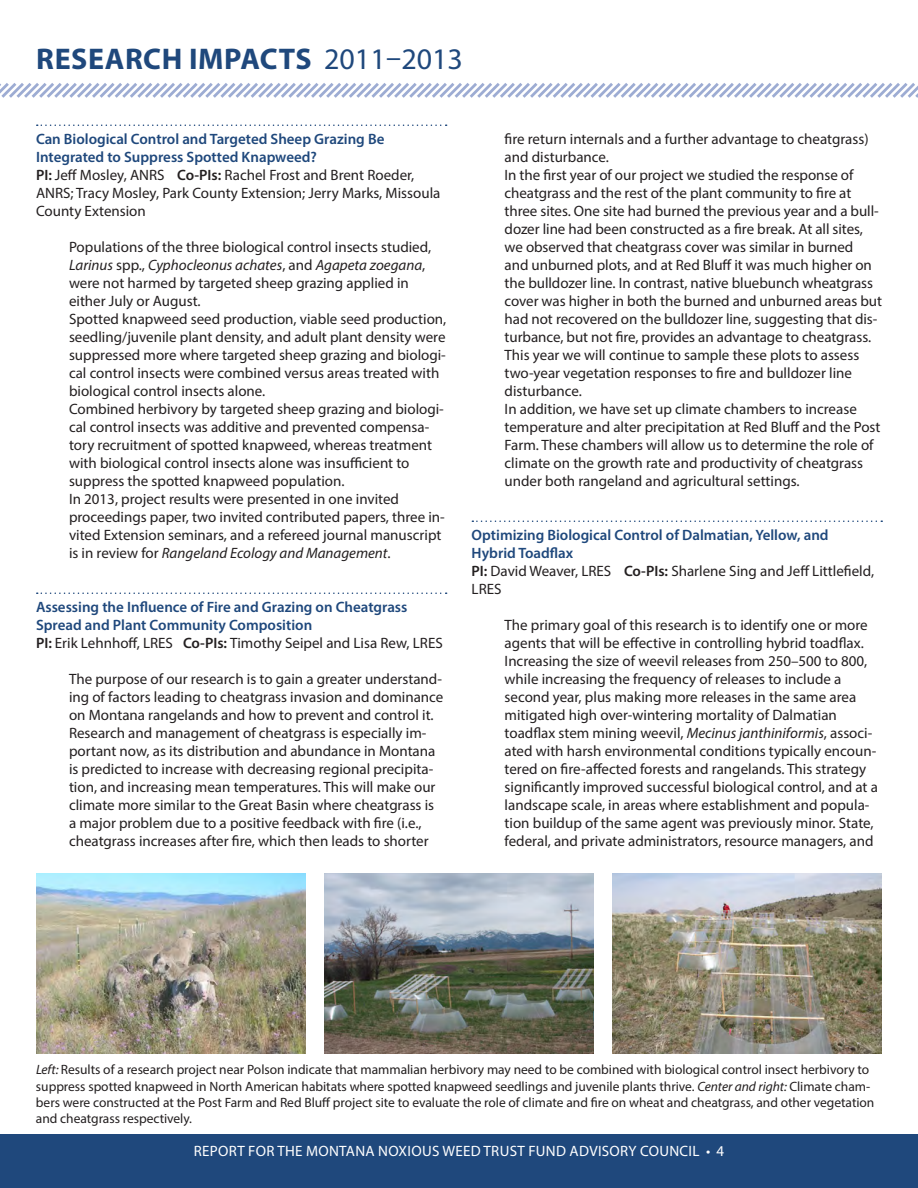
<style>
.page{position:relative;width:918px;height:1188px;background:#fff}
.page>*{position:absolute;margin:0;border:0;box-sizing:border-box;transform-origin:0 0}
.t1{font:700 30px "Myriad Pro";letter-spacing:.02em;color:#1f487c}
.Body{font:15px/18px "Myriad Pro";color:#231f20}
.Text_Subhead_1{font:600 15px/18px "Myriad Pro";color:#1f487c}
.Featured_project_tit{font:600 15px/18px "Myriad Pro";color:#1f487c}
.t2{font:15px "Myriad Pro";letter-spacing:.02em;color:#fff}
.t3{font:13.5px/16.2px "Myriad Pro";letter-spacing:-.005em;color:#231f20}
.s1{font-weight:400}
.s2{font-weight:600}
.s3{font-style:italic}
</style>
<div class="page">
<div style="left:0;top:1134px;width:918px;height:54px;background:#1f487c"></div>
<svg style="left:472px;top:520px;width:410px;height:2px"></svg>
<svg style="left:37px;top:124px;width:410px;height:2px"></svg>
<svg style="left:37px;top:592px;width:410px;height:2px"></svg>
<svg style="left:0;top:83px;width:918px;height:15px"></svg>
<img style="left:612px;top:873px;width:270px;height:180px">
<img style="left:324px;top:873px;width:270px;height:180px">
<img style="left:36px;top:873px;width:270px;height:180px">
<p class="t1" style="left:36px;top:39px;width:428px">RESEARCH IMPACTS <span class="s1">2011–2013</span></p>
<p class="Featured_project_tit" style="left:36px;top:130px;width:350px">Can Biological Control and Targeted Sheep Grazing Be<br>Integrated to Suppress Spotted Knapweed?</p>
<p class="Body" style="left:36px;top:166px;width:406px"><span class="s2">PI:</span> Jeff Mosley, ANRS <span class="s2">Co-PIs:</span> Rachel Frost and Brent Roeder,<br>ANRS; Tracy Mosley, Park County Extension; Jerry Marks, Missoula<br>County Extension</p>
<p class="Body" style="left:69px;top:238px;width:364px">Populations of the three biological control insects studied, <span class="s3">Larinus</span> spp., <span class="s3">Cyphocleonus achates</span>, and <span class="s3">Agapeta zoegana</span>, were not harmed by targeted sheep grazing applied in either July or August.</p>
<p class="Body" style="left:69px;top:310px;width:379px">Spotted knapweed seed production, viable seed production, seedling/juvenile plant density, and adult plant density were suppressed more where targeted sheep grazing and biologi&shy;cal control insects were combined versus areas treated with biological control insects alone.</p>
<p class="Body" style="left:69px;top:400px;width:376px">Combined herbivory by targeted sheep grazing and biologi&shy;cal control insects was additive and prevented compensa&shy;tory recruitment of spotted knapweed, whereas treatment with biological control insects alone was insufficient to suppress the spotted knapweed population.</p>
<p class="Body" style="left:69px;top:490px;width:377px">In 2013, project results were presented in one invited proceedings paper, two invited contributed papers, three in&shy;vited Extension seminars, and a refereed journal manuscript is in review for <span class="s3">Rangeland Ecology and Management</span>.</p>
<p class="Text_Subhead_1" style="left:36px;top:598px;width:373px">Assessing the Influence of Fire and Grazing on Cheatgrass<br>Spread and Plant Community Composition</p>
<p class="Body" style="left:36px;top:634px;width:408px"><span class="s2">PI:</span> Erik Lehnhoff, LRES <span class="s2">Co-PIs:</span> Timothy Seipel and Lisa Rew, LRES</p>
<p class="Body" style="left:69px;top:670px;width:376px">The purpose of our research is to gain a greater understand&shy;ing of factors leading to cheatgrass invasion and dominance on Montana rangelands and how to prevent and control it.<br>Research and management of cheatgrass is especially im&shy;portant now, as its distribution and abundance in Montana is predicted to increase with decreasing regional precipita&shy;tion, and increasing mean temperatures. This will make our climate more similar to the Great Basin where cheatgrass is a major problem due to a positive feedback with fire (i.e., cheatgrass increases after fire, which then leads to shorter</p>
<p class="Body" style="left:505px;top:130px;width:366px">fire return internals and a further advantage to cheatgrass) and disturbance.</p>
<p class="Body" style="left:505px;top:166px;width:379px">In the first year of our project we studied the response of cheatgrass and the rest of the plant community to fire at three sites. One site had burned the previous year and a bull&shy;dozer line had been constructed as a fire break. At all sites, we observed that cheatgrass cover was similar in burned<br>and unburned plots, and at Red Bluff it was much higher on the bulldozer line. In contrast, native bluebunch wheatgrass cover was higher in both the burned and unburned areas but had not recovered on the bulldozer line, suggesting that dis&shy;turbance, but not fire, provides an advantage to cheatgrass.</p>
<p class="Body" style="left:505px;top:346px;width:356px">This year we will continue to sample these plots to assess two-year vegetation responses to fire and bulldozer line disturbance.</p>
<p class="Body" style="left:505px;top:400px;width:377px">In addition, we have set up climate chambers to increase temperature and alter precipitation at Red Bluff and the Post Farm. These chambers will allow us to determine the role of climate on the growth rate and productivity of cheatgrass under both rangeland and agricultural settings.</p>
<p class="Text_Subhead_1" style="left:472px;top:526px;width:359px">Optimizing Biological Control of Dalmatian, Yellow, and<br>Hybrid Toadflax</p>
<p class="Body" style="left:472px;top:562px;width:404px"><span class="s2">PI:</span> David Weaver, LRES <span class="s2">Co-PIs:</span> Sharlene Sing and Jeff Littlefield,<br>LRES</p>
<p class="Body" style="left:505px;top:616px;width:365px">The primary goal of this research is to identify one or more agents that will be effective in controlling hybrid toadflax.</p>
<p class="Body" style="left:505px;top:652px;width:375px">Increasing the size of weevil releases from 250–500 to 800, while increasing the frequency of releases to include a second year, plus making more releases in the same area mitigated high over-wintering mortality of Dalmatian toadflax stem mining weevil, <span class="s3">Mecinus janthiniformis</span>, associ&shy;ated with harsh environmental conditions typically encoun&shy;tered on fire-affected forests and rangelands. This strategy significantly improved successful biological control, and at a landscape scale, in areas where establishment and popula&shy;tion buildup of the same agent was previously minor. State, federal, and private administrators, resource managers, and</p>
<p class="t3" style="left:36px;top:1062px;width:840px"><span class="s3">Left:</span> Results of a research project near Polson indicate that mammalian herbivory may need to be combined with biological control insect herbivory to suppress spotted knapweed in North American habitats where spotted knapweed seedlings and juvenile plants thrive. <span class="s3">Center and right:</span> Climate cham&shy;bers were constructed at the Post Farm and Red Bluff project site to evaluate the role of climate and fire on wheat and cheatgrass, and other vegetation and cheatgrass respectively.</p>
<p class="t2" style="left:194px;top:1142px;width:532px">REPORT FOR THE MONTANA NOXIOUS WEED TRUST FUND ADVISORY COUNCIL • 4</p>
</div>
